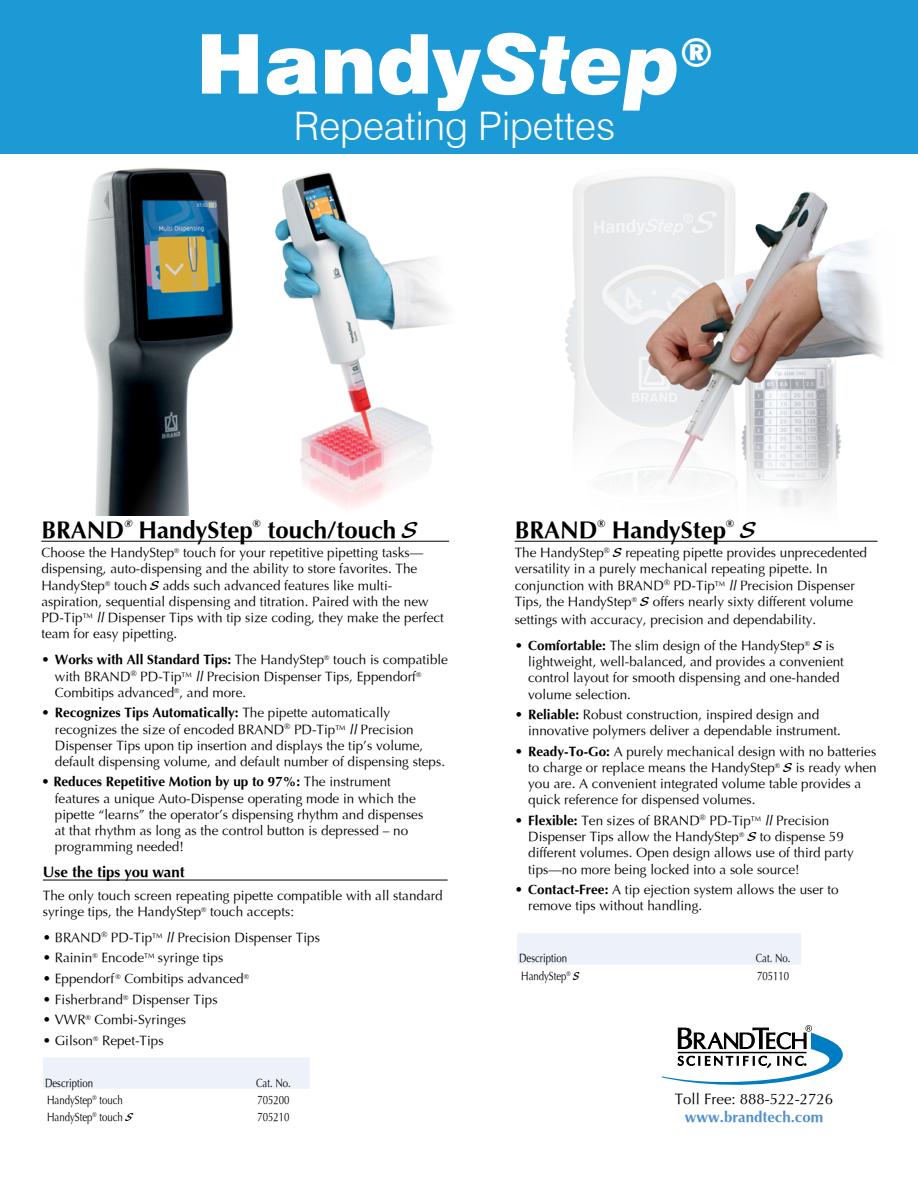
<style>
.page{position:relative;width:918px;height:1188px;background:#fff}
.page>*{position:absolute;margin:0;border:0;box-sizing:border-box;transform-origin:0 0}
.t1{font:900 82.5px "Swiss 721 BT";color:#fff}
.t2{font:300 39.3px "Swiss 721 BT";color:#fff}
.t3{font:700 24px "Optima";color:#000}
.t4{font:24px "Blacklight D";color:#000}
.t5{font:15px "Optima";color:#000}
.t6{font:700 15px "Optima";color:#4d90cd}
.t7{font:700 15px "Optima";color:#000}
.t8{font:13.5px/16.2px "Optima";color:#000}
.t9{font:12px "Optima";color:#000;scale:.8 1}
.t10{font:700 10.5px "Optima";color:#000}
.t11{font:italic 700 10.5px "Optima";color:#000}
.s1{font-style:italic}
.s2{font-family:"Blacklight D";font-weight:400}
.s3{font-family:"Blacklight D"}
.s4{font-weight:700}
.s5{font-family:"Blacklight D";font-style:italic}
</style>
<div class="page">
<img style="left:84px;top:168px;width:150px;height:348px">
<img style="left:565px;top:176px;width:318px;height:331px">
<div style="left:0;top:0;width:918px;height:154px;background:#1c9ad6"></div>
<hr style="left:515px;top:541px;width:362px;height:1px;background:#000">
<svg style="left:662px;top:1025px;width:181px;height:60px"></svg>
<hr style="left:41px;top:541px;width:408px;height:1px;background:#000">
<hr style="left:43px;top:880px;width:405px;height:1px;background:#000">
<img style="left:275px;top:171px;width:171px;height:338px">
<div style="left:43px;top:1058px;width:267px;height:31px;background:#edf1f9"></div>
<div style="left:517px;top:933px;width:284px;height:32px;background:#edf1f9"></div>
<h1 class="t1" style="left:196px;top:14px;width:518px">Handy<span class="s1">Step</span><sup>®</sup></h1>
<h2 class="t2" style="left:294px;top:102px;width:323px">Repeating Pipettes</h2>
<h3 class="t3" style="left:41px;top:516px;width:84px">BRAND</h3>
<p class="t11" style="left:124px;top:518px;width:9px">®</p>
<h3 class="t3" style="left:139px;top:516px;width:116px">HandyStep</h3>
<p class="t10" style="left:253px;top:518px;width:9px">®</p>
<h3 class="t3" style="left:267px;top:516px;width:151px">touch/touch <span class="s2">S</span></h3>
<p class="t8" style="left:41px;top:545px;width:404px">Choose the HandyStep<sup>®</sup> touch for your repetitive pipetting tasks— dispensing, auto-dispensing and the ability to store favorites. The HandyStep<sup>®</sup> touch <span class="s3">S</span> adds such advanced features like multi&shy;aspiration, sequential dispensing and titration. Paired with the new PD-Tip<sup>TM</sup> <span class="s1">ll</span> Dispenser Tips with tip size coding, they make the perfect team for easy pipetting.</p>
<p class="t8" style="left:55px;top:652px;width:395px;text-indent:-13px"><span class="s4">• Works with All Standard Tips:</span> The HandyStep<sup>®</sup> touch is compatible with BRAND<sup>®</sup> PD-Tip<sup>TM</sup> <span class="s1">ll</span> Precision Dispenser Tips, Eppendorf<sup>®<br></sup>Combitips advanced<sup>®</sup>, and more.</p>
<p class="t8" style="left:55px;top:705px;width:392px;text-indent:-14px"><span class="s4">• Recognizes Tips Automatically:</span> The pipette automatically recognizes the size of encoded BRAND<sup>®</sup> PD-Tip<sup>TM</sup> <span class="s1">ll</span> Precision Dispenser Tips upon tip insertion and displays the tip’s volume, default dispensing volume, and default number of dispensing steps.</p>
<p class="t8" style="left:55px;top:774px;width:370px;text-indent:-14px"><span class="s4">• Reduces Repetitive Motion by up to 97%:</span> The instrument features a unique Auto-Dispense operating mode in which the pipette “learns” the operator’s dispensing rhythm and dispenses at that rhythm as long as the control button is depressed – no programming needed!</p>
<p class="t7" style="left:43px;top:863px;width:143px">Use the tips you want</p>
<p class="t8" style="left:43px;top:887px;width:401px">The only touch screen repeating pipette compatible with all standard syringe tips, the HandyStep<sup>®</sup> touch accepts:</p>
<p class="t8" style="left:43px;top:929px;width:279px">• BRAND<sup>®</sup> PD-Tip<sup>TM</sup> <span class="s1">ll</span> Precision Dispenser Tips</p>
<p class="t8" style="left:43px;top:950px;width:182px">• Rainin<sup>®</sup> Encode<sup>TM</sup> syringe tips</p>
<p class="t8" style="left:43px;top:971px;width:208px">• Eppendorf <sup>®</sup> Combitips advanced<sup>®</sup></p>
<p class="t8" style="left:43px;top:991px;width:176px">• Fisherbrand<sup>®</sup> Dispenser Tips</p>
<p class="t8" style="left:43px;top:1012px;width:145px">• VWR<sup>®</sup> Combi-Syringes</p>
<p class="t8" style="left:43px;top:1032px;width:122px">• Gilson<sup>®</sup> Repet-Tips</p>
<p class="t9" style="left:45px;top:1076px;width:62px">Description</p>
<p class="t9" style="left:256px;top:1076px;width:45px">Cat. No.</p>
<p class="t9" style="left:47px;top:1093px;width:96px">HandyStep<sup>®</sup> touch</p>
<p class="t9" style="left:258px;top:1093px;width:42px">705200</p>
<p class="t9" style="left:47px;top:1110px;width:112px">HandyStep<sup>®</sup> touch <span class="s5">S</span></p>
<p class="t9" style="left:258px;top:1110px;width:42px">705210</p>
<h3 class="t3" style="left:515px;top:516px;width:84px">BRAND</h3>
<p class="t10" style="left:597px;top:518px;width:9px">®</p>
<h3 class="t3" style="left:612px;top:516px;width:116px">HandyStep</h3>
<p class="t10" style="left:726px;top:518px;width:9px">®</p>
<h3 class="t4" style="left:741px;top:515px;width:16px">S</h3>
<p class="t8" style="left:515px;top:545px;width:354px">The HandyStep<sup>®</sup> <span class="s3">S</span> repeating pipette provides unprecedented versatility in a purely mechanical repeating pipette. In conjunction with BRAND<sup>®</sup> PD-Tip<sup>TM</sup> <span class="s1">ll</span> Precision Dispenser Tips, the HandyStep<sup>®</sup> <span class="s3">S</span> offers nearly sixty different volume</p>
<p class="t8" style="left:515px;top:611px;width:303px">settings with accuracy, precision and dependability.</p>
<p class="t8" style="left:528px;top:638px;width:317px;text-indent:-13px"><span class="s4">• Comfortable:</span> The slim design of the HandyStep<sup>®</sup> <span class="s3">S</span> is lightweight, well-balanced, and provides a convenient control layout for smooth dispensing and one-handed volume selection.</p>
<p class="t8" style="left:528px;top:707px;width:314px;text-indent:-14px"><span class="s4">• Reliable:</span> Robust construction, inspired design and innovative polymers deliver a dependable instrument.</p>
<p class="t8" style="left:528px;top:743px;width:350px;text-indent:-14px"><span class="s4">• Ready-To-Go:</span> A purely mechanical design with no batteries to charge or replace means the HandyStep<sup>®</sup> <span class="s3">S</span> is ready when you are. A convenient integrated volume table provides a quick reference for dispensed volumes.</p>
<p class="t8" style="left:528px;top:813px;width:327px;text-indent:-14px"><span class="s4">• Flexible:</span> Ten sizes of BRAND<sup>®</sup> PD-Tip<sup>TM</sup> <span class="s1">ll</span> Precision Dispenser Tips allow the HandyStep<sup>®</sup> <span class="s3">S</span> to dispense 59 different volumes. Open design allows use of third party tips—no more being locked into a sole source!</p>
<p class="t8" style="left:528px;top:882px;width:312px;text-indent:-14px"><span class="s4">• Contact-Free:</span> A tip ejection system allows the user to remove tips without handling.</p>
<p class="t9" style="left:519px;top:951px;width:62px">Description</p>
<p class="t9" style="left:756px;top:951px;width:45px">Cat. No.</p>
<p class="t9" style="left:521px;top:969px;width:74px">HandyStep<sup>®</sup> <span class="s3">S</span></p>
<p class="t9" style="left:757px;top:969px;width:42px">705110</p>
<p class="t5" style="left:675px;top:1091px;width:160px">Toll Free: 888-522-2726</p>
<p class="t6" style="left:685px;top:1108px;width:140px">www.brandtech.com</p>
</div>
